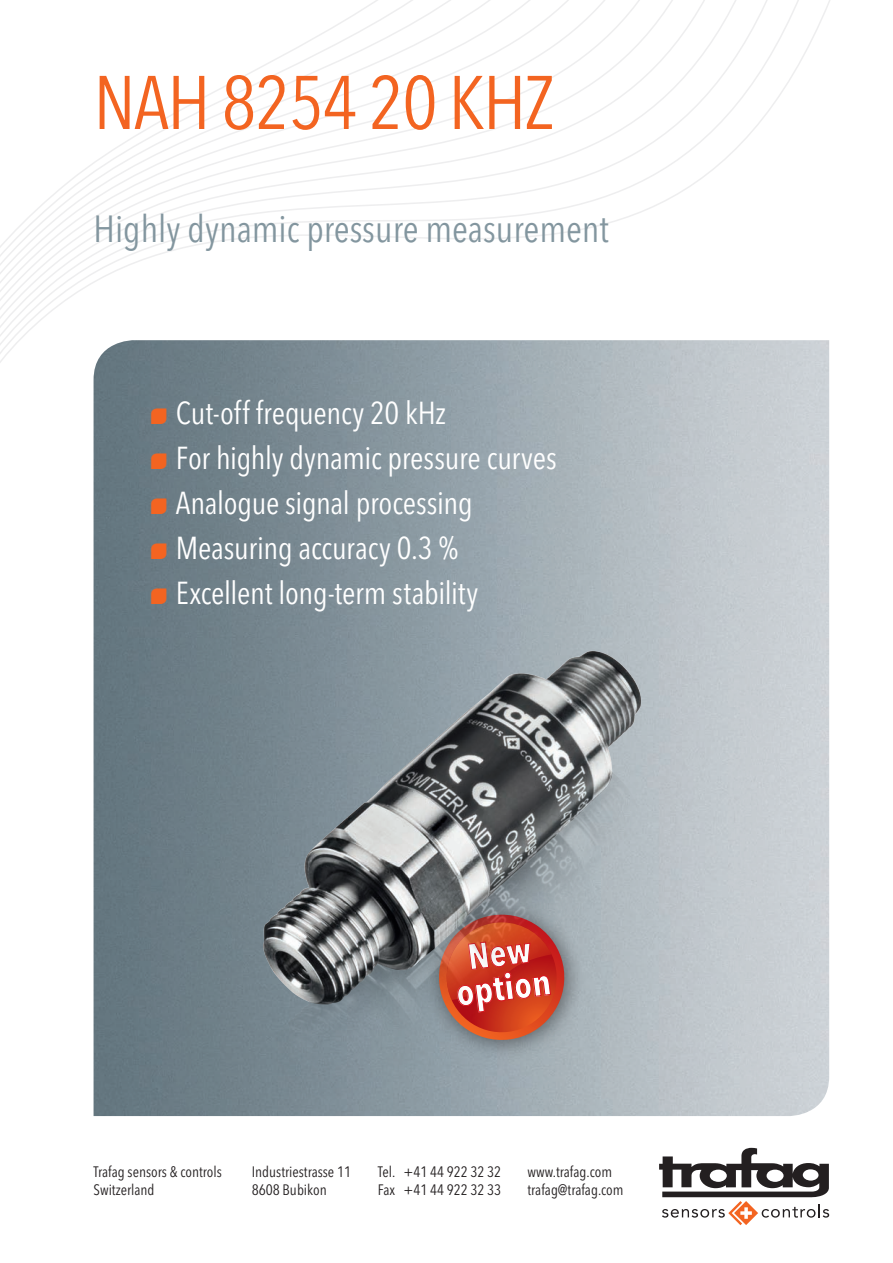
<style>
.page{position:relative;width:893px;height:1263px;background:#fff}
.page>*{position:absolute;margin:0;border:0;box-sizing:border-box;transform-origin:0 0}
.t1{font:condensed 75px "Avenir Next LT Pro";letter-spacing:-.02em;color:#f36421}
.t2{font:condensed 37.5px "Avenir Next LT Pro";color:#83969f}
.t3{font:700 condensed 36px/34.5px "Avenir Next LT Pro";color:#fff;text-align:center}
.t4{font:condensed 31.5px/45.2px "Avenir Next LT Pro";letter-spacing:-.01em;color:#fff}
.t5{font:condensed 15px/18.8px "Avenir Next LT Pro";color:#231f20}
.s1{font-family:"Trafag Pictos";font-stretch:normal;font-size:21px;color:#f36421}
</style>
<div class="page">
<svg style="left:659px;top:1148px;width:170px;height:77px"></svg>
<svg style="left:0;top:0;width:830px;height:623px"></svg>
<img style="left:94px;top:340px;width:735px;height:776px">
<img style="left:254px;top:615px;width:480px;height:480px">
<h1 class="t1" style="left:94px;top:58px;width:462px">NAH 8254 20 kHz</h1>
<p class="t2" style="left:94px;top:206px;width:517px">Highly dynamic pressure measurement</p>
<p class="t4" style="left:150px;top:390px;width:408px"><span class="s1">N</span> Cut-off frequency 20 kHz<br><span class="s1">N</span> For highly dynamic pressure curves<br><span class="s1">N</span> Analogue signal processing<br><span class="s1">N</span> Measuring accuracy 0.3 %<br><span class="s1">N</span> Excellent long-term stability</p>
<p class="t3" style="left:450px;top:942px;width:97px;rotate:-7deg">New option</p>
<p class="t5" style="left:94px;top:1162px;width:130px">Trafag sensors &amp; controls<br>Switzerland</p>
<p class="t5" style="left:252px;top:1162px;width:101px">Industriestrasse 11<br>8608 Bubikon</p>
<p class="t5" style="left:378px;top:1162px;width:125px">Tel. +41 44 922 32 32<br>Fax +41 44 922 32 33</p>
<p class="t5" style="left:528px;top:1162px;width:98px">www.trafag.com trafag@trafag.com</p>
</div>
